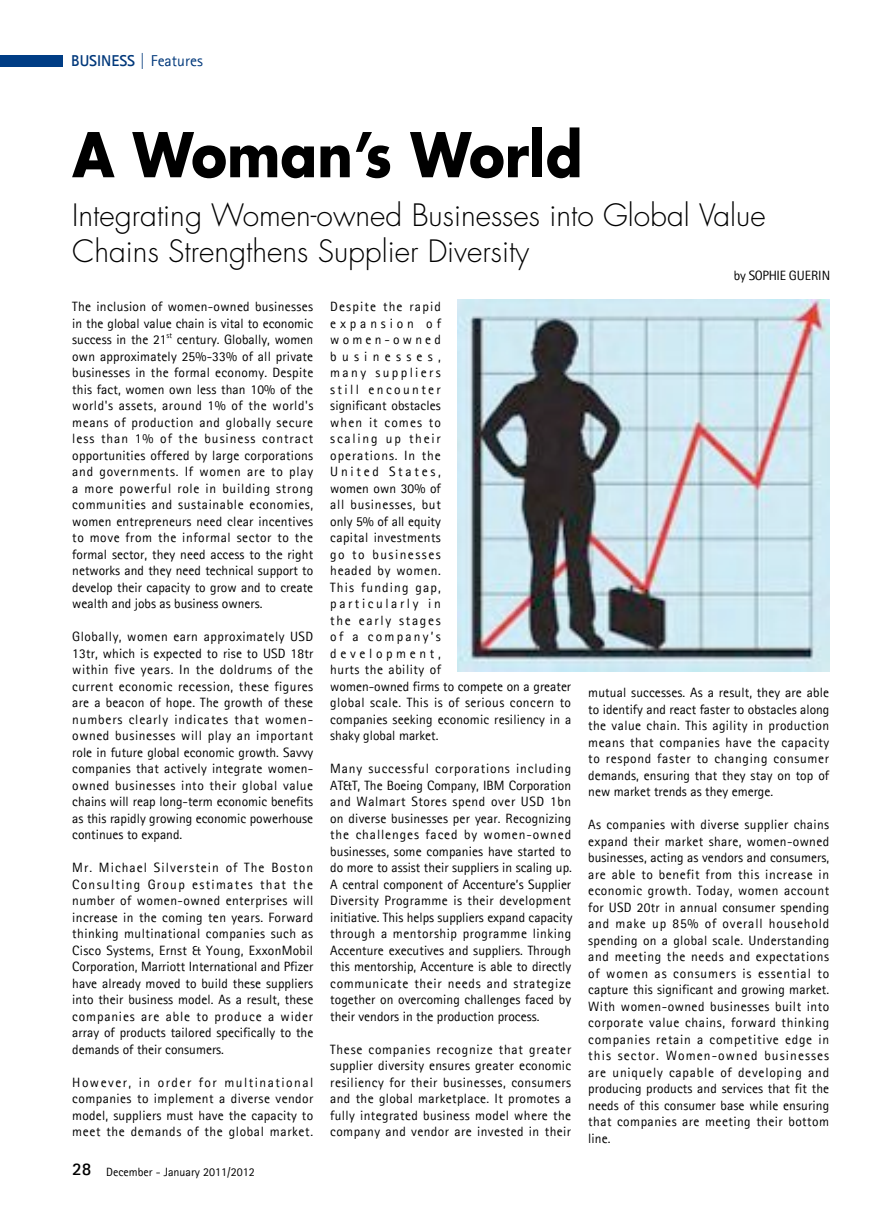
<style>
.page{position:relative;width:893px;height:1212px;background:#fff}
.page>*{position:absolute;margin:0;border:0;box-sizing:border-box;transform-origin:0 0}
.t1{font:700 60px "Futura";color:#000;scale:.9 1}
.t2{font:300 30px/36px "Futura";color:#000}
.t3{font:700 15.75px "Agfa Rotis Sans Serif";color:#00387b}
.t4{font:13.5px/16.5px "Agfa Rotis Sans Serif";letter-spacing:.01em;color:#000;text-align:justify}
.t5{font:13.5px/16.5px "Agfa Rotis Sans Serif";letter-spacing:.055em;color:#000}
.t6{font:13.5px "Agfa Rotis Sans Serif";letter-spacing:-.025em;color:#000}
.t7{font:12px "Agfa Rotis Sans Serif";color:#000}
.t8{font:7.8px "Agfa Rotis Sans Serif";color:#000}
.s1{font-weight:400}
.s2{font-weight:700;font-size:18px}
</style>
<div class="page">
<div style="left:0;top:55px;width:62px;height:12px;background:#003d85"></div>
<img style="left:458px;top:300px;width:371px;height:371px">
<p class="t3" style="left:71px;top:51px;width:133px">BUSINESS | <span class="s1">Features</span></p>
<h1 class="t1" style="left:72px;top:113px;width:568px">A Woman’s World</h1>
<h2 class="t2" style="left:72px;top:198px;width:695px">Integrating Women-owned Businesses into Global Value<br>Chains Strengthens Supplier Diversity</h2>
<p class="t6" style="left:734px;top:267px;width:98px">by SOPHIE GUERIN</p>
<p class="t4" style="left:72px;top:298px;width:242px">The inclusion of women-owned businesses in the global value chain is vital to economic success in the 21</p>
<p class="t8" style="left:167px;top:330px;width:7px">st</p>
<p class="t4" style="left:72px;top:331px;width:243px;text-indent:105px">century. Globally, women own approximately 25%-33% of all private businesses in the formal economy. Despite this fact, women own less than 10% of the world's assets, around 1% of the world's means of production and globally secure less than 1% of the business contract opportunities offered by large corporations and governments. If women are to play a more powerful role in building strong communities and sustainable economies, women entrepreneurs need clear incentives to move from the informal sector to the formal sector, they need access to the right networks and they need technical support to develop their capacity to grow and to create wealth and jobs as business owners.</p>
<p class="t4" style="left:72px;top:628px;width:243px">Globally, women earn approximately USD 13tr, which is expected to rise to USD 18tr within five years. In the doldrums of the current economic recession, these figures are a beacon of hope. The growth of these numbers clearly indicates that women&shy;owned businesses will play an important role in future global economic growth. Savvy companies that actively integrate women&shy;owned businesses into their global value chains will reap long-term economic benefits as this rapidly growing economic powerhouse continues to expand.</p>
<p class="t4" style="left:72px;top:859px;width:243px">Mr. Michael Silverstein of The Boston Consulting Group estimates that the number of women-owned enterprises will increase in the coming ten years. Forward thinking multinational companies such as Cisco Systems, Ernst &amp; Young, ExxonMobil Corporation, Marriott International and Pfizer have already moved to build these suppliers into their business model. As a result, these companies are able to produce a wider array of products tailored specifically to the demands of their consumers.</p>
<p class="t4" style="left:72px;top:1074px;width:243px">However, in order for multinational companies to implement a diverse vendor model, suppliers must have the capacity to meet the demands of the global market.</p>
<p class="t7" style="left:72px;top:1164px;width:184px"><span class="s2">28</span> December - January 2011/2012</p>
<p class="t5" style="left:330px;top:298px;width:243px">Despite the rapid<br>expansion of<br>women-owned<br>businesses,<br>many suppliers<br>still encounter<br>significant obstacles<br>when it comes to<br>scaling up their<br>operations. In the<br>United States,<br>women own 30% of<br>all businesses, but<br>only 5% of all equity<br>capital investments<br>go to businesses<br>headed by women.<br>This funding gap,<br>particularly in<br>the early stages<br>of a company’s<br>development,<br>hurts the ability of<br>women-owned firms to compete on a greater global scale. This is of serious concern to companies seeking economic resiliency in a shaky global market.</p>
<p class="t4" style="left:330px;top:760px;width:244px">Many successful corporations including AT&amp;T, The Boeing Company, IBM Corporation and Walmart Stores spend over USD 1bn on diverse businesses per year. Recognizing the challenges faced by women-owned businesses, some companies have started to do more to assist their suppliers in scaling up.<br>A central component of Accenture’s Supplier Diversity Programme is their development initiative. This helps suppliers expand capacity through a mentorship programme linking Accenture executives and suppliers. Through this mentorship, Accenture is able to directly communicate their needs and strategize together on overcoming challenges faced by their vendors in the production process.</p>
<p class="t4" style="left:330px;top:1040px;width:243px">These companies recognize that greater supplier diversity ensures greater economic resiliency for their businesses, consumers and the global marketplace. It promotes a fully integrated business model where the company and vendor are invested in their</p>
<p class="t4" style="left:588px;top:684px;width:243px">mutual successes. As a result, they are able to identify and react faster to obstacles along the value chain. This agility in production means that companies have the capacity to respond faster to changing consumer demands, ensuring that they stay on top of new market trends as they emerge.</p>
<p class="t4" style="left:588px;top:816px;width:243px">As companies with diverse supplier chains expand their market share, women-owned businesses, acting as vendors and consumers, are able to benefit from this increase in economic growth. Today, women account for USD 20tr in annual consumer spending and make up 85% of overall household spending on a global scale. Understanding and meeting the needs and expectations of women as consumers is essential to capture this significant and growing market.<br>With women-owned businesses built into corporate value chains, forward thinking companies retain a competitive edge in this sector. Women-owned businesses are uniquely capable of developing and producing products and services that fit the needs of this consumer base while ensuring that companies are meeting their bottom line.</p>
</div>
